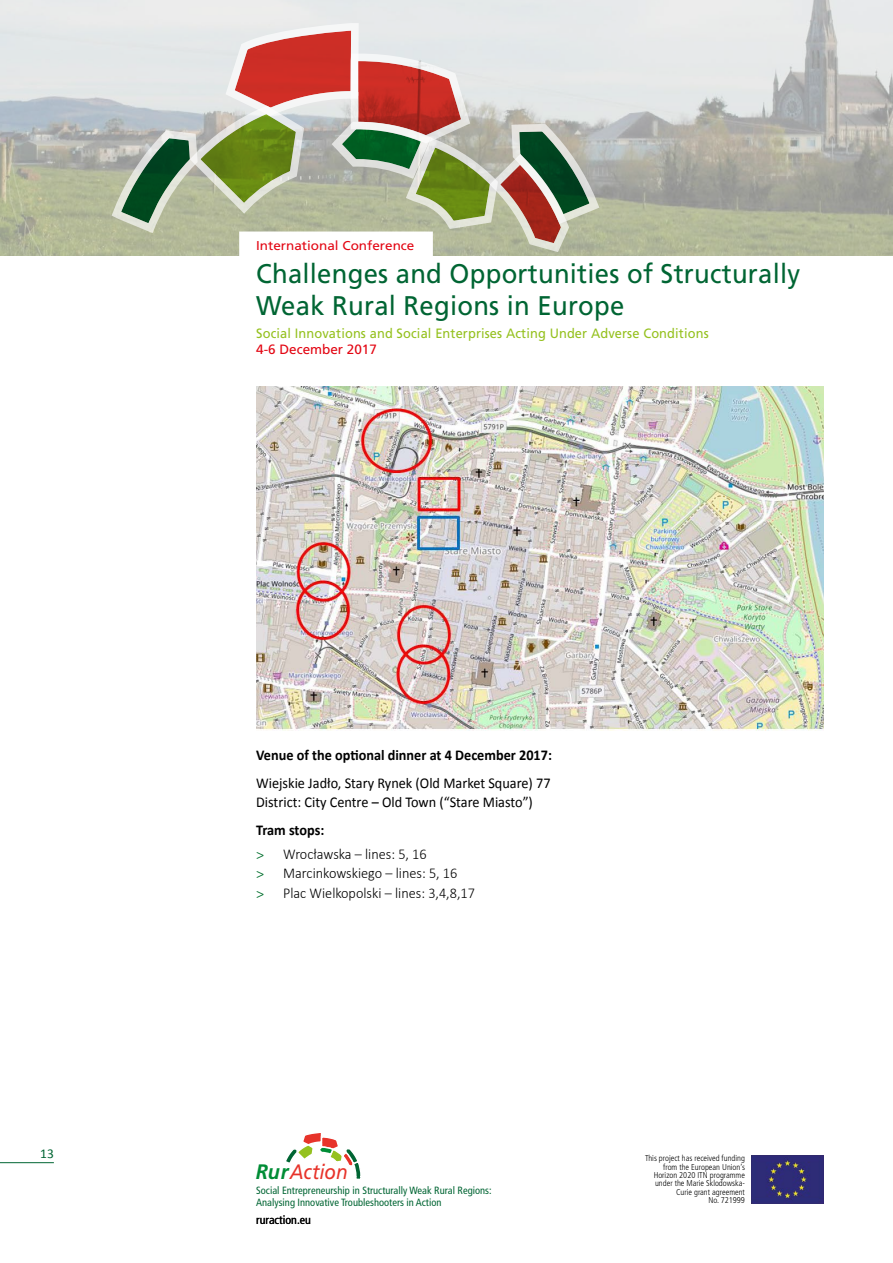
<style>
.page{position:relative;width:893px;height:1263px;background:#fff}
.page>*{position:absolute;margin:0;border:0;box-sizing:border-box;transform-origin:0 0}
.t1{font:27px/31.5px "Frutiger";letter-spacing:.01em;color:#006533;scale:.95 1}
.t2{font:italic 20.85px "Frutiger";color:#e7332a;scale:.9 1}
.t3{font:300 15px/23.7px "Calibri";color:#000;scale:.95 1}
.t4{font:15px/19.5px "Calibri";color:#000;scale:.95 1}
.t5{font:700 15px "Calibri";color:#000;scale:.95 1}
.t6{font:13.5px "Frutiger";letter-spacing:.01em;color:#95c11f;scale:.95 1}
.t7{font:13.5px "Frutiger";color:#e30613}
.t8{font:13.5px "Calibri";color:#006533}
.t9{font:12.9px "Frutiger";color:#e30613;scale:1.05 1}
.t10{font:condensed 12px "Frutiger";color:#000}
.t11{font:condensed 10.5px/12.6px "Frutiger";color:#006533}
.t12{font:300 condensed 8.4px/8.4px "Frutiger";color:#000;text-align:right}
.s1{font-weight:700}
.s2{font-family:"Rotis Sans Serif Std";font-weight:400;color:#006f2d}
.s3{font-weight:700;font-size:21px;color:#008d36}
</style>
<div class="page">
<hr style="left:0;top:1162px;width:54px;height:1px;background:#006533">
<img style="left:0;top:0;width:893px;height:255px">
<div style="left:239px;top:231px;width:194px;height:30px;background:#fff"></div>
<img style="left:751px;top:1155px;width:73px;height:48px">
<svg style="left:286px;top:1133px;width:75px;height:46px"></svg>
<svg style="left:107px;top:19px;width:497px;height:235px;background:#bbb2a0"></svg>
<img style="left:256px;top:387px;width:568px;height:343px">
<h3 class="t8" style="left:40px;top:1145px;width:15px">13</h3>
<h3 class="t9" style="left:256px;top:238px;width:152px">International Conference</h3>
<h1 class="t1" style="left:256px;top:258px;width:574px">Challenges and Opportunities of Structurally<br>Weak Rural Regions in Europe</h1>
<h3 class="t6" style="left:256px;top:325px;width:478px">Social Innovations and Social Enterprises Acting Under Adverse Conditions</h3>
<h3 class="t7" style="left:256px;top:342px;width:122px">4-6 December 2017</h3>
<h3 class="t5" style="left:256px;top:745px;width:313px">Venue of the optional dinner at 4 December 2017:</h3>
<h3 class="t4" style="left:256px;top:773px;width:311px">Wiejskie Jadło, Stary Rynek (Old Market Square) 77<br>District: City Centre – Old Town (“Stare Miasto”)</h3>
<h3 class="t3" style="left:256px;top:818px;width:181px"><span class="s1">Tram stops:<br></span><span class="s2">&gt;</span> Wrocławska – lines: 5, 16</h3>
<h3 class="t3" style="left:256px;top:863px;width:232px;line-height:19.5px"><span class="s2">&gt;</span> Marcinkowskiego – lines: 5, 16<br><span class="s2">&gt;</span> Plac Wielkopolski – lines: 3,4,8,17</h3>
<h2 class="t2" style="left:256px;top:1159px;width:104px"><span class="s3">Rur</span>Action</h2>
<p class="t11" style="left:256px;top:1184px;width:237px">Social Entrepreneurship in Structurally Weak Rural Regions:<br>Analysing Innovative Troubleshooters in Action</p>
<h3 class="t10" style="left:256px;top:1213px;width:56px">ruraction.eu</h3>
<p class="t12" style="left:645px;top:1154px;width:101px">This project has received funding from the European Union’s<br>Horizon 2020 ITN programme under the Marie Sklodowska-<br>Curie grant agreement<br>No. 721999</p>
</div>
